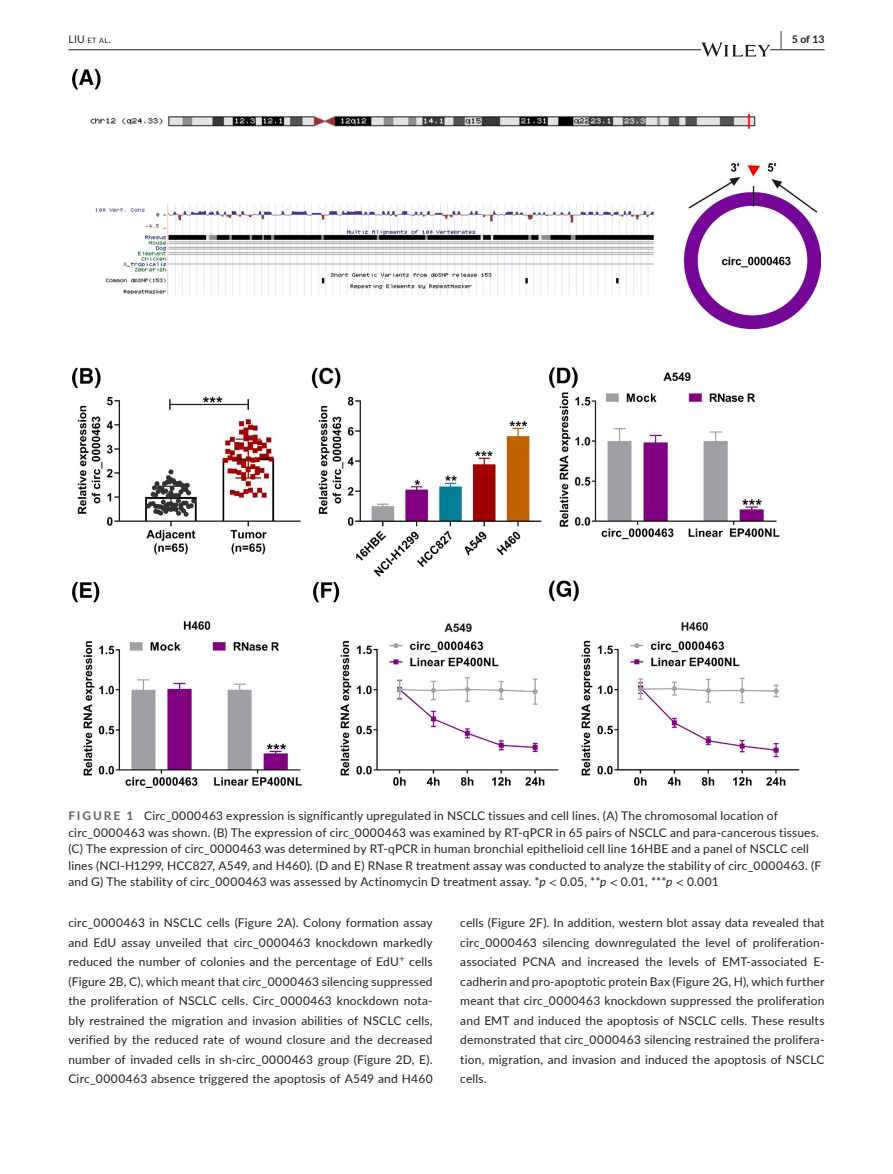
<style>
.page{position:relative;width:893px;height:1174px;background:#fff}
.page>*{position:absolute;margin:0;border:0;box-sizing:border-box;transform-origin:0 0}
.t1{font:12px/19.5px "Lato";letter-spacing:.015em;color:#231f20;text-align:justify}
.t2{font:10.5px "Lato";color:#231f20}
.t3{font:700 10.5px "Lato";color:#231f20}
.t4{font:8.4px "STIX";color:#231f20}
.s1{font-size:7.35px}
.s2{font-size:19.5px}
.s3{font-weight:700;color:#636366}
.s4{font-style:italic}
.s5{font-family:"STIX"}
</style>
<div class="page">
<hr style="left:68px;top:49px;width:756px;height:1px;background:#231f20">
<svg style="left:701px;top:42px;width:69px;height:15px"></svg>
<img style="left:72px;top:69px;width:749px;height:719px">
<p class="t2" style="left:68px;top:31px;width:44px">LIU <span class="s1">et al</span>.</p>
<p class="t3" style="left:780px;top:31px;width:46px"><span class="s2">|</span> 5 of 13</p>
<p class="t1" style="left:68px;top:807px;width:754px;line-height:16.5px;text-align:left"><span class="s3">FIGURE 1</span> Circ_0000463 expression is significantly upregulated in NSCLC tissues and cell lines. (A) The chromosomal location of circ_0000463 was shown. (B) The expression of circ_0000463 was examined by RT-qPCR in 65 pairs of NSCLC and para-cancerous tissues. (C) The expression of circ_0000463 was determined by RT-qPCR in human bronchial epithelioid cell line 16HBE and a panel of NSCLC cell lines (NCI-H1299, HCC827, A549, and H460). (D and E) RNase R treatment assay was conducted to analyze the stability of circ_0000463. (F and G) The stability of circ_0000463 was assessed by Actinomycin D treatment assay. *<span class="s4">p</span> <span class="s5">&lt;</span> 0.05, **<span class="s4">p</span> <span class="s5">&lt;</span> 0.01, ***<span class="s4">p</span> <span class="s5">&lt;</span> 0.001</p>
<p class="t1" style="left:68px;top:912px;width:366px">circ_0000463 in NSCLC cells (Figure 2A). Colony formation assay and EdU assay unveiled that circ_0000463 knockdown markedly reduced the number of colonies and the percentage of EdU</p>
<p class="t4" style="left:399px;top:952px;width:7px">+</p>
<p class="t1" style="left:68px;top:951px;width:366px;text-indent:341px">cells (Figure 2B, C), which meant that circ_0000463 silencing suppressed the proliferation of NSCLC cells. Circ_0000463 knockdown nota&shy;bly restrained the migration and invasion abilities of NSCLC cells, verified by the reduced rate of wound closure and the decreased number of invaded cells in sh-circ_0000463 group (Figure 2D, E).<br>Circ_0000463 absence triggered the apoptosis of A549 and H460</p>
<p class="t1" style="left:460px;top:912px;width:366px">cells (Figure 2F). In addition, western blot assay data revealed that circ_0000463 silencing downregulated the level of proliferation&shy;associated PCNA and increased the levels of EMT-associated E&shy;cadherin and pro-apoptotic protein Bax (Figure 2G, H), which further meant that circ_0000463 knockdown suppressed the proliferation and EMT and induced the apoptosis of NSCLC cells. These results demonstrated that circ_0000463 silencing restrained the prolifera&shy;tion, migration, and invasion and induced the apoptosis of NSCLC cells.</p>
</div>
